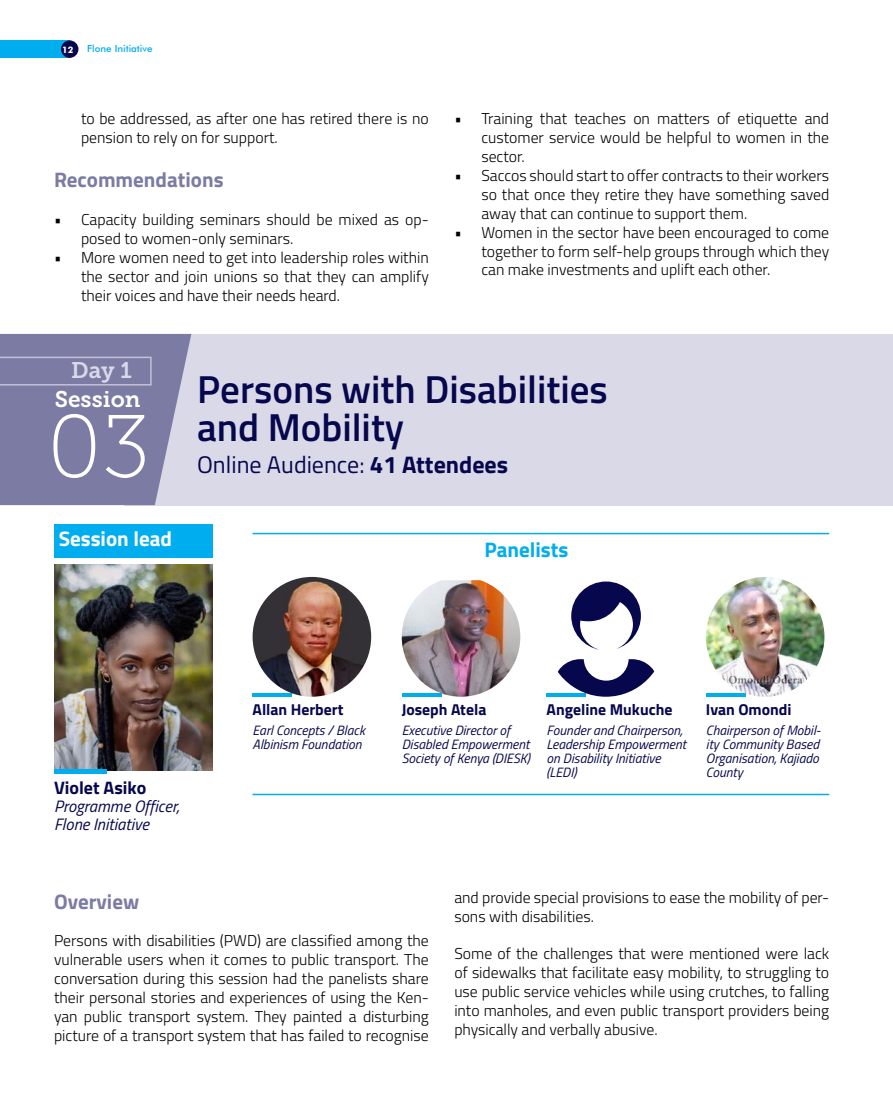
<style>
.page{position:relative;width:893px;height:1106px;background:#fff}
.page>*{position:absolute;margin:0;border:0;box-sizing:border-box;transform-origin:0 0}
.t1{font:88.5px "Museo Slab 100";color:#fff}
.t2{font:600 39px/37.5px "Titillium Web";color:#07074e}
.t3{font:24px "Titillium Web";color:#07074e}
.t4{font:22.5px "Museo Slab 700";color:#fff}
.t5{font:22.5px "Museo Slab 700";color:#dad9e7}
.t6{font:700 21px "Titillium Web";color:#7c7ba4}
.t7{font:700 21px "Titillium Web";color:#fff}
.t8{font:700 21px "Titillium Web";color:#00adef}
.t9{font:700 18px "Titillium Web";color:#07074e}
.t10{font:italic 16.5px/17.2px "Titillium Web";color:#07074e}
.t11{font:300 15.75px/18.9px "Titillium Web";color:#000;text-align:justify}
.t12{font:700 15.75px "Titillium Web";color:#07074e}
.t13{font:italic 13.5px/14.2px "Titillium Web";color:#07074e}
.t14{font:500 9.75px "Futura BT";color:#00adef}
.t15{font:700 9px "Futura BT";color:#fff}
.s1{font-weight:700}
</style>
<div class="page">
<div style="left:0;top:40px;width:70px;height:18px;background:#00adef"></div>
<div style="left:61px;top:40px;width:17px;height:18px;background:#07074e;border-radius:50%"></div>
<div style="left:125px;top:334px;width:768px;height:171px;background:#dad9e7"></div>
<div style="left:54px;top:524px;width:159px;height:33px;background:#00adef"></div>
<img style="left:54px;top:564px;width:159px;height:206px">
<div style="left:54px;top:768px;width:53px;height:5px;background:#00adef"></div>
<img style="left:253px;top:577px;width:118px;height:119px">
<hr style="left:547px;top:693px;width:39px;height:3px;background:#00adef">
<svg style="left:557px;top:659px;width:98px;height:37px"></svg>
<svg style="left:571px;top:581px;width:70px;height:68px"></svg>
<img style="left:402px;top:580px;width:118px;height:116px">
<img style="left:706px;top:577px;width:118px;height:119px">
<hr style="left:253px;top:533px;width:576px;height:1px;background:#00adef">
<hr style="left:253px;top:793px;width:576px;height:2px;background:#00adef">
<svg style="left:0;top:334px;width:191px;height:171px;background:#8584ab"></svg>
<p class="t15" style="left:62px;top:44px;width:13px">12</p>
<p class="t14" style="left:87px;top:43px;width:67px">Flone Initiative</p>
<p class="t11" style="left:81px;top:108px;width:349px">to be addressed, as after one has retired there is no pension to rely on for support.</p>
<h3 class="t6" style="left:54px;top:164px;width:171px">Recommendations</h3>
<p class="t11" style="left:81px;top:209px;width:349px;text-indent:-27px">• Capacity building seminars should be mixed as op&shy;posed to women-only seminars.</p>
<p class="t11" style="left:81px;top:247px;width:349px;text-indent:-27px">• More women need to get into leadership roles within the sector and join unions so that they can amplify their voices and have their needs heard.</p>
<p class="t11" style="left:481px;top:108px;width:349px;text-indent:-27px">• Training that teaches on matters of etiquette and customer service would be helpful to women in the sector.</p>
<p class="t11" style="left:481px;top:165px;width:349px;text-indent:-27px">• Saccos should start to offer contracts to their workers so that once they retire they have something saved away that can continue to support them.</p>
<p class="t11" style="left:481px;top:222px;width:349px;text-indent:-27px">• Women in the sector have been encouraged to come together to form self-help groups through which they can make investments and uplift each other.</p>
<h3 class="t5" style="left:71px;top:357px;width:62px">Day 1</h3>
<h3 class="t4" style="left:55px;top:386px;width:87px">Session</h3>
<h1 class="t1" style="left:47px;top:399px;width:105px">03</h1>
<h3 class="t7" style="left:59px;top:523px;width:115px">Session lead</h3>
<h2 class="t2" style="left:197px;top:369px;width:412px">Persons with Disabilities and Mobility</h2>
<h3 class="t3" style="left:197px;top:447px;width:313px">Online Audience: <span class="s1">41 Attendees</span></h3>
<h3 class="t8" style="left:484px;top:533px;width:85px">Panelists</h3>
<p class="t9" style="left:54px;top:773px;width:94px">Violet Asiko</p>
<p class="t10" style="left:54px;top:797px;width:127px">Programme Officer,<br>Flone Initiative</p>
<p class="t12" style="left:253px;top:697px;width:92px">Allan Herbert</p>
<p class="t13" style="left:253px;top:722px;width:114px">Earl Concepts / Black<br>Albinism Foundation</p>
<p class="t12" style="left:402px;top:697px;width:86px">Joseph Atela</p>
<p class="t13" style="left:402px;top:722px;width:130px">Executive Director of<br>Disabled Empowerment<br>Society of Kenya (DIESK)</p>
<p class="t12" style="left:547px;top:697px;width:127px">Angeline Mukuche</p>
<p class="t13" style="left:547px;top:722px;width:141px">Founder and Chairperson,<br>Leadership Empowerment on Disability Initiative (LEDI)</p>
<p class="t12" style="left:706px;top:697px;width:87px">Ivan Omondi</p>
<p class="t13" style="left:706px;top:722px;width:116px">Chairperson of Mobil&shy;ity Community Based<br>Organisation, Kajiado<br>County</p>
<h3 class="t6" style="left:54px;top:885px;width:87px">Overview</h3>
<p class="t11" style="left:54px;top:930px;width:376px">Persons with disabilities (PWD) are classified among the vulnerable users when it comes to public transport. The conversation during this session had the panelists share their personal stories and experiences of using the Ken&shy;yan public transport system. They painted a disturbing picture of a transport system that has failed to recognise</p>
<p class="t11" style="left:454px;top:887px;width:376px">and provide special provisions to ease the mobility of per&shy;sons with disabilities.</p>
<p class="t11" style="left:454px;top:943px;width:376px">Some of the challenges that were mentioned were lack of sidewalks that facilitate easy mobility, to struggling to use public service vehicles while using crutches, to falling into manholes, and even public transport providers being physically and verbally abusive.</p>
</div>
